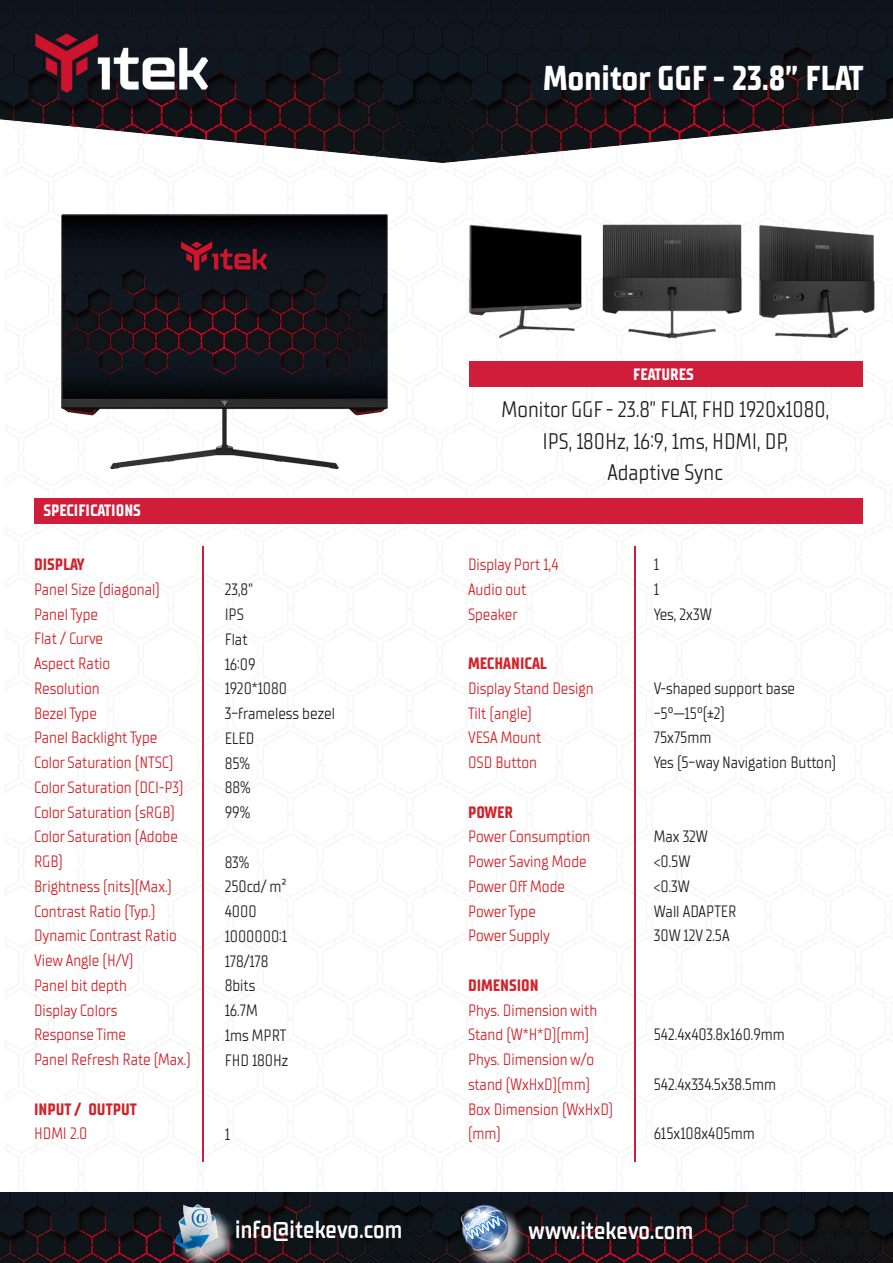
<style>
.page{position:relative;width:893px;height:1263px;background:#fff}
.page>*{position:absolute;margin:0;border:0;box-sizing:border-box;transform-origin:0 0}
.t1{font:700 34.5px "TT Supermolot Neue Condensed";color:#fff}
.t2{font:24.9px "TT Supermolot Neue Condensed Dm";letter-spacing:.01em;color:#fff;scale:.96 1}
.t3{font:22.5px "TT Supermolot Neue Condensed";color:#231f20}
.t4{font:16.5px/24.8px "TT Supermolot Neue Condensed";color:#d1232a}
.t5{font:16.5px "TT Supermolot Neue Condensed";color:#231f20}
.t6{font:700 16.5px "TT Supermolot Neue Condensed";color:#d1232a}
.t7{font:700 16.5px "TT Supermolot Neue Condensed";color:#fff}
</style>
<div class="page">
<img style="left:0;top:0;width:893px;height:164px">
<img style="left:0;top:1193px;width:893px;height:70px">
<div style="left:464px;top:1207px;width:62px;height:56px;background:#fff;opacity:.75"></div>
<img style="left:456px;top:1201px;width:55px;height:54px">
<div style="left:178px;top:1208px;width:60px;height:55px;background:#fff;opacity:.75"></div>
<img style="left:170px;top:1201px;width:55px;height:51px">
<img style="left:60px;top:213px;width:329px;height:257px">
<img style="left:602px;top:224px;width:140px;height:115px">
<img style="left:758px;top:225px;width:117px;height:114px">
<img style="left:469px;top:224px;width:114px;height:115px">
<hr style="left:202px;top:546px;width:2px;height:615px;background:#d01e39">
<hr style="left:634px;top:546px;width:2px;height:615px;background:#d01e39">
<div style="left:469px;top:361px;width:393px;height:25px;background:#d01e3a"></div>
<div style="left:34px;top:498px;width:828px;height:25px;background:#d01e3a"></div>
<p class="t1" style="left:543px;top:58px;width:322px">Monitor GGF - 23.8” FLAT</p>
<p class="t7" style="left:43px;top:500px;width:99px">SPECIFICATIONS</p>
<p class="t6" style="left:34px;top:554px;width:52px">DISPLAY</p>
<p class="t4" style="left:34px;top:577px;width:127px">Panel Size (diagonal)</p>
<p class="t4" style="left:34px;top:602px;width:65px">Panel Type</p>
<p class="t4" style="left:34px;top:627px;width:71px">Flat / Curve</p>
<p class="t4" style="left:34px;top:651px;width:78px">Aspect Ratio</p>
<p class="t4" style="left:34px;top:676px;width:67px">Resolution</p>
<p class="t4" style="left:34px;top:701px;width:64px">Bezel Type</p>
<p class="t4" style="left:34px;top:726px;width:125px">Panel Backlight Type</p>
<p class="t4" style="left:34px;top:750px;width:141px">Color Saturation (NTSC)</p>
<p class="t4" style="left:34px;top:775px;width:151px">Color Saturation (DCI-P3)</p>
<p class="t4" style="left:34px;top:800px;width:142px">Color Saturation (sRGB)</p>
<p class="t4" style="left:34px;top:825px;width:145px">Color Saturation (Adobe<br>RGB)</p>
<p class="t4" style="left:34px;top:874px;width:139px">Brightness (nits)(Max.)</p>
<p class="t4" style="left:34px;top:899px;width:123px">Contrast Ratio (Typ.)</p>
<p class="t4" style="left:34px;top:924px;width:144px">Dynamic Contrast Ratio</p>
<p class="t4" style="left:34px;top:948px;width:101px">View Angle (H/V)</p>
<p class="t4" style="left:34px;top:973px;width:95px">Panel bit depth</p>
<p class="t4" style="left:34px;top:998px;width:85px">Display Colors</p>
<p class="t4" style="left:34px;top:1023px;width:94px">Response Time</p>
<p class="t4" style="left:34px;top:1047px;width:158px">Panel Refresh Rate (Max.)</p>
<p class="t6" style="left:34px;top:1099px;width:104px">INPUT / OUTPUT</p>
<p class="t4" style="left:34px;top:1122px;width:55px">HDMI 2.0</p>
<p class="t7" style="left:633px;top:364px;width:62px">FEATURES</p>
<p class="t5" style="left:225px;top:580px;width:30px">23,8”</p>
<p class="t5" style="left:225px;top:605px;width:21px">IPS</p>
<p class="t5" style="left:225px;top:630px;width:25px">Flat</p>
<p class="t5" style="left:225px;top:654px;width:32px">16:09</p>
<p class="t5" style="left:225px;top:679px;width:64px">1920*1080</p>
<p class="t5" style="left:225px;top:704px;width:112px">3-frameless bezel</p>
<p class="t5" style="left:225px;top:729px;width:31px">ELED</p>
<p class="t5" style="left:225px;top:753px;width:27px">85%</p>
<p class="t5" style="left:225px;top:778px;width:28px">88%</p>
<p class="t5" style="left:225px;top:803px;width:27px">99%</p>
<p class="t5" style="left:225px;top:852px;width:26px">83%</p>
<p class="t5" style="left:225px;top:877px;width:63px">250cd/ m²</p>
<p class="t5" style="left:225px;top:902px;width:33px">4000</p>
<p class="t5" style="left:225px;top:927px;width:64px">1000000:1</p>
<p class="t5" style="left:225px;top:951px;width:45px">178/178</p>
<p class="t5" style="left:225px;top:976px;width:32px">8bits</p>
<p class="t5" style="left:225px;top:1001px;width:34px">16.7M</p>
<p class="t5" style="left:225px;top:1026px;width:63px">1ms MPRT</p>
<p class="t5" style="left:225px;top:1050px;width:65px">FHD 180Hz</p>
<p class="t5" style="left:225px;top:1125px;width:7px">1</p>
<p class="t3" style="left:502px;top:396px;width:329px">Monitor GGF - 23.8” FLAT, FHD 1920x1080,</p>
<p class="t3" style="left:542px;top:428px;width:247px">IPS, 180Hz, 16:9, 1ms, HDMI, DP,</p>
<p class="t3" style="left:608px;top:459px;width:117px">Adaptive Sync</p>
<p class="t4" style="left:468px;top:552px;width:92px">Display Port 1,4</p>
<p class="t4" style="left:468px;top:577px;width:60px">Audio out</p>
<p class="t4" style="left:468px;top:602px;width:51px">Speaker</p>
<p class="t6" style="left:468px;top:653px;width:80px">MECHANICAL</p>
<p class="t4" style="left:468px;top:676px;width:127px">Display Stand Design</p>
<p class="t4" style="left:468px;top:701px;width:65px">Tilt (angle)</p>
<p class="t4" style="left:468px;top:726px;width:75px">VESA Mount</p>
<p class="t4" style="left:468px;top:750px;width:71px">OSD Button</p>
<p class="t6" style="left:468px;top:802px;width:47px">POWER</p>
<p class="t4" style="left:468px;top:825px;width:124px">Power Consumption</p>
<p class="t4" style="left:468px;top:849px;width:120px">Power Saving Mode</p>
<p class="t4" style="left:468px;top:874px;width:99px">Power Off Mode</p>
<p class="t4" style="left:468px;top:899px;width:69px">Power Type</p>
<p class="t4" style="left:468px;top:924px;width:83px">Power Supply</p>
<p class="t6" style="left:468px;top:975px;width:72px">DIMENSION</p>
<p class="t4" style="left:468px;top:998px;width:131px">Phys. Dimension with<br>Stand (W*H*D)(mm)</p>
<p class="t4" style="left:468px;top:1047px;width:128px">Phys. Dimension w/o stand (WxHxD)(mm)</p>
<p class="t4" style="left:468px;top:1097px;width:147px">Box Dimension (WxHxD) (mm)</p>
<p class="t5" style="left:654px;top:555px;width:7px">1</p>
<p class="t5" style="left:654px;top:579px;width:7px">1</p>
<p class="t5" style="left:654px;top:604px;width:60px">Yes, 2x3W</p>
<p class="t5" style="left:654px;top:678px;width:143px">V-shaped support base</p>
<p class="t5" style="left:654px;top:703px;width:73px">-5°—15°(±2）)</p>
<p class="t5" style="left:654px;top:728px;width:59px">75x75mm</p>
<p class="t5" style="left:654px;top:753px;width:184px">Yes (5-way Navigation Button)</p>
<p class="t5" style="left:654px;top:827px;width:56px">Max 32W</p>
<p class="t5" style="left:654px;top:852px;width:38px">&lt;0.5W</p>
<p class="t5" style="left:654px;top:876px;width:38px">&lt;0.3W</p>
<p class="t5" style="left:654px;top:901px;width:84px">Wall ADAPTER</p>
<p class="t5" style="left:654px;top:926px;width:77px">30W 12V 2.5A</p>
<p class="t5" style="left:654px;top:1025px;width:133px">542.4x403.8x160.9mm</p>
<p class="t5" style="left:654px;top:1074px;width:124px">542.4x334.5x38.5mm</p>
<p class="t5" style="left:654px;top:1124px;width:103px">615x108x405mm</p>
<h2 class="t2" style="left:235px;top:1214px;width:176px">info@itekevo.com</h2>
<h2 class="t2" style="left:529px;top:1215px;width:173px">www.itekevo.com</h2>
</div>
